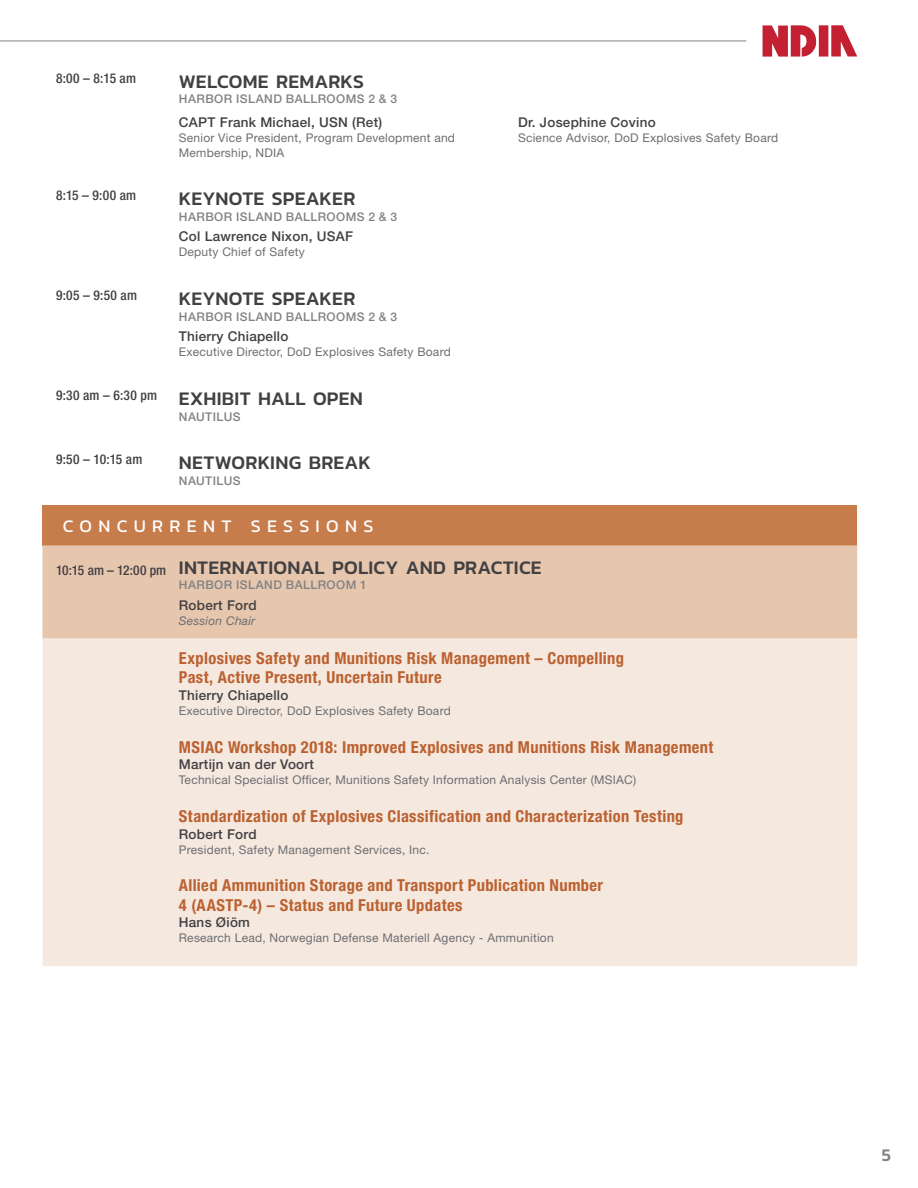
<style>
.page{position:relative;width:918px;height:1188px;background:#fff}
.page>*{position:absolute;margin:0;border:0;box-sizing:border-box;transform-origin:0 0}
.t1{font:500 19.5px "Kanit";letter-spacing:.01em;color:#414042}
.t2{font:18px "Kanit";letter-spacing:.35em;color:#fff}
.t3{font:500 18px "Kanit";color:#808285}
.t4{font:700 condensed 16.5px/19.5px "Helvetica Neue LT Std";letter-spacing:.02em;color:#bb6130}
.t5{font:500 13.5px "Helvetica Neue LT Std";letter-spacing:.02em;color:#414042}
.t6{font:500 condensed 13.5px "Helvetica Neue LT Std";letter-spacing:.02em;color:#414042}
.t7{font:12px/15px "Helvetica Neue LT Std";letter-spacing:.02em;color:#6d6e71}
.t8{font:500 12px "Helvetica Neue LT Std";letter-spacing:.035em;color:#808285}
.t9{font:italic 12px "Helvetica Neue LT Std";letter-spacing:.02em;color:#6d6e71}
</style>
<div class="page">
<hr style="left:0;top:41px;width:746px;height:1px;background:#808285">
<div style="left:819px;top:25px;width:9px;height:32px;background:#c32032"></div>
<svg style="left:831px;top:25px;width:26px;height:32px"></svg>
<svg style="left:763px;top:25px;width:54px;height:32px"></svg>
<div style="left:43px;top:505px;width:814px;height:40px;background:#c77c4c"></div>
<div style="left:43px;top:545px;width:814px;height:94px;background:#e7c6ae"></div>
<div style="left:43px;top:639px;width:814px;height:327px;background:#f5e8df"></div>
<p class="t6" style="left:56px;top:70px;width:82px">8:00 – 8:15 am</p>
<h1 class="t1" style="left:179px;top:66px;width:187px">WELCOME REMARKS</h1>
<p class="t8" style="left:179px;top:92px;width:220px">HARBOR ISLAND BALLROOMS 2 &amp; 3</p>
<p class="t5" style="left:179px;top:114px;width:205px">CAPT Frank Michael, USN (Ret)</p>
<p class="t7" style="left:179px;top:130px;width:278px">Senior Vice President, Program Development and<br>Membership, NDIA</p>
<p class="t5" style="left:518px;top:114px;width:139px">Dr. Josephine Covino</p>
<p class="t7" style="left:518px;top:130px;width:262px">Science Advisor, DoD Explosives Safety Board</p>
<p class="t6" style="left:56px;top:188px;width:82px">8:15 – 9:00 am</p>
<h1 class="t1" style="left:179px;top:184px;width:178px">KEYNOTE SPEAKER</h1>
<p class="t8" style="left:179px;top:209px;width:220px">HARBOR ISLAND BALLROOMS 2 &amp; 3</p>
<p class="t5" style="left:179px;top:229px;width:176px">Col Lawrence Nixon, USAF</p>
<p class="t7" style="left:179px;top:245px;width:127px">Deputy Chief of Safety</p>
<p class="t6" style="left:56px;top:288px;width:83px">9:05 – 9:50 am</p>
<h1 class="t1" style="left:179px;top:284px;width:178px">KEYNOTE SPEAKER</h1>
<p class="t8" style="left:179px;top:309px;width:220px">HARBOR ISLAND BALLROOMS 2 &amp; 3</p>
<p class="t5" style="left:179px;top:329px;width:111px">Thierry Chiapello</p>
<p class="t7" style="left:179px;top:345px;width:273px">Executive Director, DoD Explosives Safety Board</p>
<h1 class="t1" style="left:56px;top:384px;width:308px"><sup>9:30</sup> <sup>am</sup> <sup>–</sup> <sup>6:30</sup> <sup>pm</sup> EXHIBIT HALL OPEN</h1>
<p class="t8" style="left:179px;top:409px;width:63px">NAUTILUS</p>
<p class="t6" style="left:56px;top:452px;width:88px">9:50 – 10:15 am</p>
<h1 class="t1" style="left:179px;top:448px;width:194px">NETWORKING BREAK</h1>
<p class="t8" style="left:179px;top:473px;width:63px">NAUTILUS</p>
<h2 class="t2" style="left:63px;top:513px;width:312px">CONCURRENT SESSIONS</h2>
<h1 class="t1" style="left:56px;top:552px;width:487px"><sub>10:15</sub> <sub>am</sub> <sub>–</sub> <sub>12:00</sub> <sub>pm</sub> INTERNATIONAL POLICY AND PRACTICE</h1>
<p class="t8" style="left:179px;top:578px;width:190px">HARBOR ISLAND BALLROOM 1</p>
<p class="t5" style="left:179px;top:597px;width:79px">Robert Ford</p>
<p class="t9" style="left:179px;top:614px;width:78px">Session Chair</p>
<h3 class="t4" style="left:179px;top:648px;width:447px">Explosives Safety and Munitions Risk Management – Compelling<br>Past, Active Present, Uncertain Future</h3>
<p class="t5" style="left:179px;top:687px;width:111px">Thierry Chiapello</p>
<p class="t7" style="left:179px;top:703px;width:273px">Executive Director, DoD Explosives Safety Board</p>
<h3 class="t4" style="left:179px;top:737px;width:536px">MSIAC Workshop 2018: Improved Explosives and Munitions Risk Management</h3>
<p class="t5" style="left:179px;top:756px;width:137px">Martijn van der Voort</p>
<p class="t7" style="left:179px;top:772px;width:459px">Technical Specialist Officer, Munitions Safety Information Analysis Center (MSIAC)</p>
<h3 class="t4" style="left:179px;top:806px;width:506px">Standardization of Explosives Classification and Characterization Testing</h3>
<p class="t5" style="left:179px;top:826px;width:79px">Robert Ford</p>
<p class="t7" style="left:179px;top:842px;width:252px">President, Safety Management Services, Inc.</p>
<h3 class="t4" style="left:179px;top:876px;width:426px">Allied Ammunition Storage and Transport Publication Number<br>4 (AASTP-4) – Status and Future Updates</h3>
<p class="t5" style="left:179px;top:915px;width:73px">Hans Øiöm</p>
<p class="t7" style="left:179px;top:931px;width:376px">Research Lead, Norwegian Defense Materiell Agency - Ammunition</p>
<h2 class="t3" style="left:882px;top:1141px;width:11px">5</h2>
</div>
